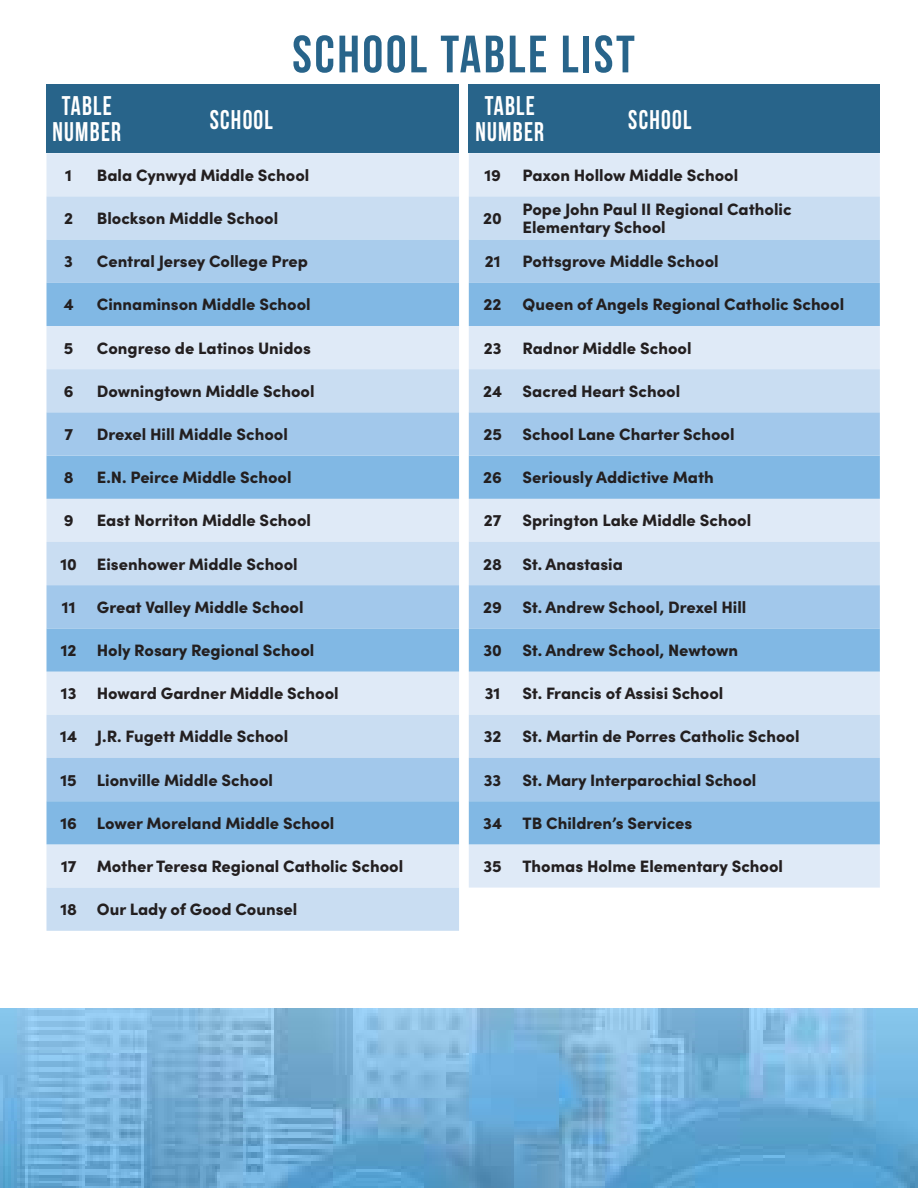
<style>
.page{position:relative;width:918px;height:1188px;background:#fff}
.page>*{position:absolute;margin:0;border:0;box-sizing:border-box;transform-origin:0 0}
.t1{font:700 52.5px "Bebas Neue";letter-spacing:.05em;color:#28648a}
.t2{font:700 27px/25.5px "Bebas Neue";letter-spacing:.05em;color:#fff;text-align:center;scale:.91 1}
.t3{font:900 16.5px/18px "Sofia Pro";color:#231f20}
</style>
<div class="page">
<div style="left:46px;top:153px;width:413px;height:43px;background:#dfeaf7"></div>
<svg style="left:46px;top:196px;width:413px;height:735px;fill:#c9ddf2"></svg>
<div style="left:46px;top:240px;width:413px;height:43px;background:#a9ccec"></div>
<svg style="left:46px;top:283px;width:413px;height:561px"></svg>
<svg style="left:46px;top:412px;width:413px;height:389px"></svg>
<div style="left:469px;top:153px;width:411px;height:735px;background:#dfeaf7"></div>
<div style="left:469px;top:196px;width:411px;height:44px;background:#c9ddf2"></div>
<div style="left:469px;top:240px;width:411px;height:43px;background:#a9ccec"></div>
<svg style="left:469px;top:283px;width:411px;height:561px"></svg>
<svg style="left:469px;top:412px;width:411px;height:389px"></svg>
<div style="left:46px;top:84px;width:413px;height:69px;background:#28648a"></div>
<div style="left:469px;top:84px;width:411px;height:69px;background:#28648a"></div>
<img style="left:0;top:1009px;width:918px;height:179px">
<h2 class="t2" style="left:53px;top:93px;width:77px">TABLE<br>NUMBER</h2>
<h2 class="t2" style="left:210px;top:107px;width:71px">SCHOOL</h2>
<h1 class="t1" style="left:292px;top:24px;width:344px">SCHOOL TABLE LIST</h1>
<h2 class="t2" style="left:476px;top:93px;width:77px">TABLE<br>NUMBER</h2>
<h2 class="t2" style="left:628px;top:107px;width:71px">SCHOOL</h2>
<p class="t3" style="left:65px;top:168px;width:8px">1</p>
<p class="t3" style="left:97px;top:168px;width:214px">Bala Cynwyd Middle School</p>
<p class="t3" style="left:64px;top:211px;width:11px">2</p>
<p class="t3" style="left:97px;top:211px;width:183px">Blockson Middle School</p>
<p class="t3" style="left:64px;top:254px;width:10px">3</p>
<p class="t3" style="left:97px;top:254px;width:213px">Central Jersey College Prep</p>
<p class="t3" style="left:64px;top:297px;width:12px">4</p>
<p class="t3" style="left:97px;top:297px;width:215px">Cinnaminson Middle School</p>
<p class="t3" style="left:64px;top:341px;width:11px">5</p>
<p class="t3" style="left:97px;top:341px;width:216px">Congreso de Latinos Unidos</p>
<p class="t3" style="left:64px;top:384px;width:11px">6</p>
<p class="t3" style="left:97px;top:384px;width:219px">Downingtown Middle School</p>
<p class="t3" style="left:64px;top:427px;width:10px">7</p>
<p class="t3" style="left:97px;top:427px;width:193px">Drexel Hill Middle School</p>
<p class="t3" style="left:64px;top:470px;width:11px">8</p>
<p class="t3" style="left:97px;top:470px;width:196px">E.N. Peirce Middle School</p>
<p class="t3" style="left:64px;top:513px;width:11px">9</p>
<p class="t3" style="left:97px;top:513px;width:216px">East Norriton Middle School</p>
<p class="t3" style="left:60px;top:557px;width:239px">10 Eisenhower Middle School</p>
<p class="t3" style="left:62px;top:600px;width:15px">11</p>
<p class="t3" style="left:97px;top:600px;width:208px">Great Valley Middle School</p>
<p class="t3" style="left:61px;top:643px;width:255px">12 Holy Rosary Regional School</p>
<p class="t3" style="left:61px;top:686px;width:279px">13 Howard Gardner Middle School</p>
<p class="t3" style="left:60px;top:729px;width:229px">14 J.R. Fugett Middle School</p>
<p class="t3" style="left:61px;top:773px;width:214px">15 Lionville Middle School</p>
<p class="t3" style="left:60px;top:816px;width:276px">16 Lower Moreland Middle School</p>
<p class="t3" style="left:61px;top:859px;width:344px">17 Mother Teresa Regional Catholic School</p>
<p class="t3" style="left:60px;top:902px;width:238px">18 Our Lady of Good Counsel</p>
<p class="t3" style="left:484px;top:168px;width:18px">19</p>
<p class="t3" style="left:523px;top:168px;width:217px">Paxon Hollow Middle School</p>
<p class="t3" style="left:483px;top:211px;width:20px">20</p>
<p class="t3" style="left:523px;top:202px;width:271px">Pope John Paul II Regional Catholic<br>Elementary School</p>
<p class="t3" style="left:485px;top:254px;width:17px">21</p>
<p class="t3" style="left:523px;top:254px;width:198px">Pottsgrove Middle School</p>
<p class="t3" style="left:484px;top:297px;width:20px">22</p>
<p class="t3" style="left:523px;top:297px;width:323px">Queen of Angels Regional Catholic School</p>
<p class="t3" style="left:484px;top:341px;width:19px">23</p>
<p class="t3" style="left:523px;top:341px;width:171px">Radnor Middle School</p>
<p class="t3" style="left:483px;top:384px;width:199px">24 Sacred Heart School</p>
<p class="t3" style="left:483px;top:427px;width:253px">25 School Lane Charter School</p>
<p class="t3" style="left:483px;top:470px;width:232px">26 Seriously Addictive Math</p>
<p class="t3" style="left:484px;top:513px;width:19px">27</p>
<p class="t3" style="left:523px;top:513px;width:230px">Springton Lake Middle School</p>
<p class="t3" style="left:483px;top:557px;width:141px">28 St. Anastasia</p>
<p class="t3" style="left:483px;top:600px;width:265px">29 St. Andrew School, Drexel Hill</p>
<p class="t3" style="left:483px;top:643px;width:256px">30 St. Andrew School, Newtown</p>
<p class="t3" style="left:485px;top:686px;width:17px">31</p>
<p class="t3" style="left:523px;top:686px;width:202px">St. Francis of Assisi School</p>
<p class="t3" style="left:484px;top:729px;width:19px">32</p>
<p class="t3" style="left:523px;top:729px;width:279px">St. Martin de Porres Catholic School</p>
<p class="t3" style="left:484px;top:773px;width:19px">33</p>
<p class="t3" style="left:523px;top:773px;width:235px">St. Mary Interparochial School</p>
<p class="t3" style="left:483px;top:816px;width:211px">34 TB Children’s Services</p>
<p class="t3" style="left:484px;top:859px;width:20px">35</p>
<p class="t3" style="left:523px;top:859px;width:262px">Thomas Holme Elementary School</p>
</div>
